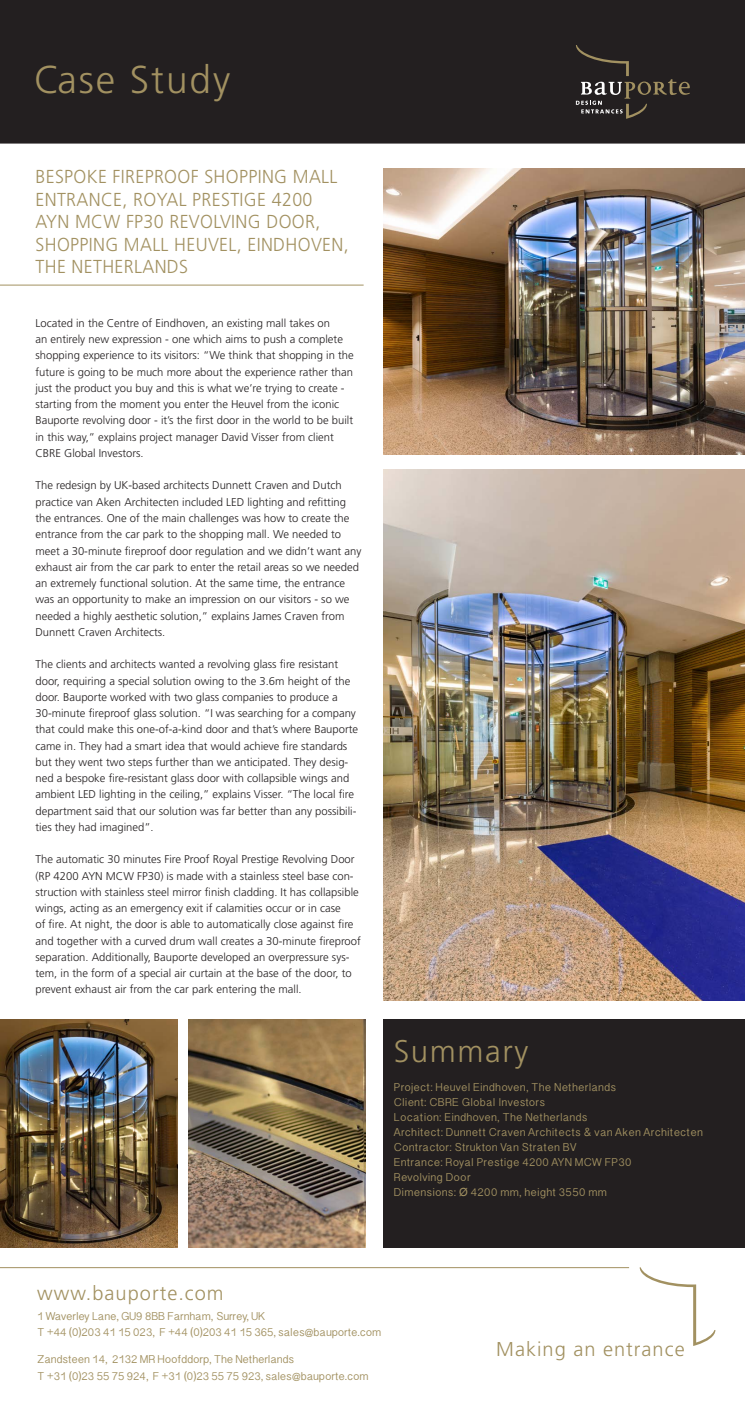
<style>
.page{position:relative;width:745px;height:1418px;background:#fff}
.page>*{position:absolute;margin:0;border:0;box-sizing:border-box;transform-origin:0 0}
.t1{font:300 38.75px "Frutiger";letter-spacing:.05em;color:#a29161}
.t2{font:300 31.25px "Frutiger";letter-spacing:.05em;color:#a29161}
.t3{font:300 20px "Frutiger";letter-spacing:.05em;color:#a29161}
.t4{font:300 18.75px/22.5px "Frutiger";letter-spacing:.02em;color:#a29161;scale:.95 1}
.t5{font:300 11.25px/16.2px "Frutiger";color:#231f20}
.t6{font:11.25px "Devanagari Sangam MN";letter-spacing:.03em;color:#a29161}
.t7{font:11.25px "Devanagari Sangam MN";color:#a29161}
.s1{font-family:"Arial"}
</style>
<div class="page">
<img style="left:383px;top:469px;width:361px;height:531px">
<div style="left:383px;top:1019px;width:361px;height:228px;background:#231f20"></div>
<div style="left:1px;top:1px;width:742px;height:142px;background:#231f20"></div>
<div style="left:0;top:0;width:744px;height:144px;border:1px solid #231f20"></div>
<img style="left:383px;top:169px;width:361px;height:286px">
<img style="left:188px;top:1019px;width:177px;height:228px">
<img style="left:0;top:1019px;width:177px;height:228px">
<hr style="left:0;top:285px;width:363px;height:1px;background:#a29161">
<svg style="left:575px;top:45px;width:114px;height:74px"></svg>
<hr style="left:0;top:1267px;width:628px;height:1px;background:#a29161">
<svg style="left:639px;top:1267px;width:76px;height:78px"></svg>
<p class="t1" style="left:34px;top:58px;width:197px">Case Study</p>
<p class="t4" style="left:35px;top:166px;width:319px">BESPOKE FIREPROOF SHOPPING MALL</p>
<p class="t4" style="left:35px;top:188px;width:293px">ENTRANCE, ROYAL PRESTIGE 4200</p>
<p class="t4" style="left:35px;top:211px;width:331px">AYN MCW FP30 REVOLVING DOOR,<br>SHOPPING MALL HEUVEL, EINDHOVEN,<br>THE NETHERLANDS</p>
<p class="t5" style="left:35px;top:315px;width:319px">Located in the Centre of Eindhoven, an existing mall takes on<br>an entirely new expression - one which aims to push a complete shopping experience to its visitors: “We think that shopping in the future is going to be much more about the experience rather than just the product you buy and this is what we’re trying to create - starting from the moment you enter the Heuvel from the iconic Bauporte revolving door - it’s the first door in the world to be built in this way,” explains project manager David Visser from client CBRE Global Investors.</p>
<p class="t5" style="left:35px;top:477px;width:327px">The redesign by UK-based architects Dunnett Craven and Dutch practice van Aken Architecten included LED lighting and refitting the entrances. One of the main challenges was how to create the entrance from the car park to the shopping mall. We needed to meet a 30-minute fireproof door regulation and we didn’t want any exhaust air from the car park to enter the retail areas so we needed an extremely functional solution. At the same time, the entrance was an opportunity to make an impression on our visitors - so we needed a highly aesthetic solution,” explains James Craven from Dunnett Craven Architects.</p>
<p class="t5" style="left:35px;top:656px;width:324px">The clients and architects wanted a revolving glass fire resistant door, requiring a special solution owing to the 3.6m height of the door. Bauporte worked with two glass companies to produce a 30-minute fireproof glass solution. “I was searching for a company that could make this one-of-a-kind door and that’s where Bauporte came in. They had a smart idea that would achieve fire standards but they went two steps further than we anticipated. They desig&shy;ned a bespoke fire-resistant glass door with collapsible wings and ambient LED lighting in the ceiling,” explains Visser. “The local fire department said that our solution was far better than any possibili&shy;ties they had imagined”.</p>
<p class="t5" style="left:35px;top:851px;width:327px">The automatic 30 minutes Fire Proof Royal Prestige Revolving Door (RP 4200 AYN MCW FP30) is made with a stainless steel base con&shy;struction with stainless steel mirror finish cladding. It has collapsible wings, acting as an emergency exit if calamities occur or in case<br>of fire. At night, the door is able to automatically close against fire and together with a curved drum wall creates a 30-minute fireproof separation. Additionally, Bauporte developed an overpressure sys&shy;tem, in the form of a special air curtain at the base of the door, to prevent exhaust air from the car park entering the mall.</p>
<p class="t2" style="left:393px;top:1033px;width:136px">Summary</p>
<p class="t6" style="left:393px;top:1080px;width:224px">Project: Heuvel Eindhoven, The Netherlands</p>
<p class="t6" style="left:393px;top:1095px;width:153px">Client: CBRE Global Investors</p>
<p class="t6" style="left:393px;top:1110px;width:195px">Location: Eindhoven, The Netherlands</p>
<p class="t6" style="left:393px;top:1125px;width:310px">Architect: Dunnett Craven Architects &amp; van Aken Architecten</p>
<p class="t6" style="left:393px;top:1140px;width:184px">Contractor: Strukton Van Straten BV</p>
<p class="t6" style="left:393px;top:1155px;width:239px">Entrance: Royal Prestige 4200 AYN MCW FP30</p>
<p class="t6" style="left:393px;top:1170px;width:78px">Revolving Door</p>
<p class="t6" style="left:393px;top:1185px;width:214px">Dimensions: <span class="s1">Ø</span> 4200 mm, height 3550 mm</p>
<p class="t3" style="left:37px;top:1281px;width:188px">www.bauporte.com</p>
<p class="t7" style="left:37px;top:1308px;width:229px">1 Waverley Lane, GU9 8BB Farnham, Surrey, UK</p>
<p class="t7" style="left:37px;top:1325px;width:345px">T +44 (0)203 41 15 023, F +44 (0)203 41 15 365, sales@bauporte.com</p>
<p class="t7" style="left:37px;top:1352px;width:258px">Zandsteen 14, 2132 MR Hoofddorp, The Netherlands</p>
<p class="t7" style="left:37px;top:1368px;width:332px">T +31 (0)23 55 75 924, F +31 (0)23 55 75 923, sales@bauporte.com</p>
<p class="t3" style="left:496px;top:1337px;width:190px">Making an entrance</p>
</div>
